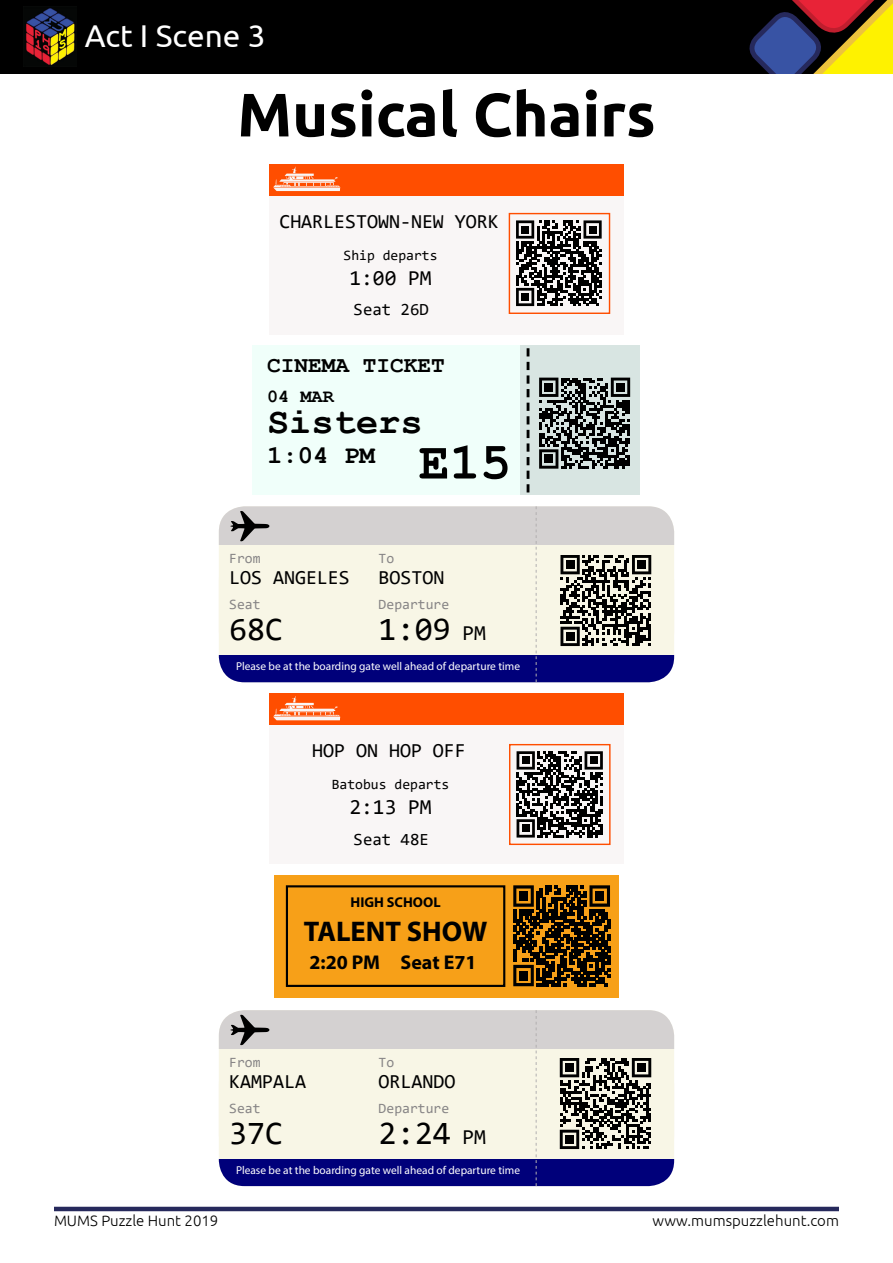
<style>
.page{position:relative;width:893px;height:1263px;background:#fff}
.page>*{position:absolute;margin:0;border:0;box-sizing:border-box;transform-origin:0 0}
.t1{font:700 61.2px "Ubuntu";color:#000}
.t2{font:700 51.3px "Courier New";color:#000}
.t3{font:700 37.05px "Courier New";color:#000}
.t4{font:32.85px "Consolas";color:#000}
.t5{font:31.5px "Ubuntu";color:#fff}
.t6{font:700 28.5px "Myriad Pro";color:#000}
.t7{font:700 25.65px "Courier New";color:#000}
.t8{font:700 22.8px "Courier New";color:#000}
.t9{font:21.3px "Consolas";color:#000}
.t10{font:19.95px "Consolas";color:#000}
.t11{font:700 19.95px "Myriad Pro";color:#000}
.t12{font:700 18.6px "Courier New";color:#000}
.t13{font:17.1px "Consolas";color:#000}
.t14{font:300 15px "Ubuntu";color:#000}
.t15{font:14.25px "Consolas";color:#878586}
.t16{font:14.25px "Consolas";color:#000}
.t17{font:700 14.25px "Myriad Pro";color:#000}
.t18{font:11.4px "Myriad Pro";color:#fff}
.s1{font-size:21.3px}
</style>
<div class="page">
<div style="left:0;top:0;width:893px;height:73px;background:#000"></div>
<svg style="left:749px;top:0;width:144px;height:73px"></svg>
<img style="left:26px;top:8px;width:49px;height:57px">
<hr style="left:54px;top:1207px;width:785px;height:4px;background:#26295c">
<div style="left:219px;top:506px;width:455px;height:151px;background:#f8f6e6;border-radius:26px"></div>
<div style="left:219px;top:506px;width:455px;height:39px;background:#d4d1d1"></div>
<div style="left:219px;top:555px;width:455px;height:127px;background:#f8f6e6;border-radius:26px"></div>
<div style="left:219px;top:655px;width:455px;height:27px;background:#00007a"></div>
<svg style="left:230px;top:511px;width:40px;height:30px"></svg>
<svg style="left:536px;top:507px;width:1px;height:175px"></svg>
<div style="left:219px;top:1010px;width:455px;height:151px;background:#f8f6e6;border-radius:26px"></div>
<div style="left:219px;top:1010px;width:455px;height:39px;background:#d4d1d1"></div>
<div style="left:219px;top:1059px;width:455px;height:127px;background:#f8f6e6;border-radius:26px"></div>
<div style="left:219px;top:1159px;width:455px;height:27px;background:#00007a"></div>
<svg style="left:230px;top:1015px;width:40px;height:30px"></svg>
<svg style="left:536px;top:1010px;width:1px;height:176px"></svg>
<div style="left:269px;top:164px;width:355px;height:170px;background:#f9f6f6"></div>
<div style="left:269px;top:164px;width:355px;height:32px;background:#ff4e00"></div>
<div style="left:509px;top:213px;width:101px;height:101px;border:1px solid #ff4e00"></div>
<svg style="left:273px;top:167px;width:67px;height:24px"></svg>
<div style="left:269px;top:694px;width:355px;height:170px;background:#f9f6f6"></div>
<div style="left:269px;top:694px;width:355px;height:31px;background:#ff4e00"></div>
<svg style="left:273px;top:696px;width:67px;height:24px"></svg>
<svg style="left:516px;top:220px;width:86px;height:86px"></svg>
<div style="left:521px;top:226px;width:8px;height:7px;background:#000"></div>
<div style="left:589px;top:226px;width:7px;height:7px;background:#000"></div>
<div style="left:521px;top:293px;width:8px;height:8px;background:#000"></div>
<div style="left:509px;top:744px;width:102px;height:101px;border:1px solid #ff4e00"></div>
<div style="left:253px;top:346px;width:387px;height:149px;background:#f0fffa"></div>
<div style="left:521px;top:346px;width:119px;height:149px;background:#d8e5e2"></div>
<svg style="left:527px;top:348px;width:2px;height:144px"></svg>
<svg style="left:539px;top:378px;width:91px;height:91px"></svg>
<div style="left:545px;top:383px;width:8px;height:8px;background:#000"></div>
<div style="left:616px;top:383px;width:9px;height:8px;background:#000"></div>
<div style="left:545px;top:455px;width:8px;height:8px;background:#000"></div>
<svg style="left:560px;top:555px;width:91px;height:91px"></svg>
<div style="left:566px;top:560px;width:8px;height:9px;background:#000"></div>
<div style="left:637px;top:560px;width:9px;height:9px;background:#000"></div>
<div style="left:566px;top:632px;width:8px;height:8px;background:#000"></div>
<svg style="left:517px;top:751px;width:86px;height:87px"></svg>
<div style="left:522px;top:756px;width:8px;height:8px;background:#000"></div>
<div style="left:590px;top:756px;width:8px;height:8px;background:#000"></div>
<div style="left:522px;top:824px;width:8px;height:8px;background:#000"></div>
<div style="left:274px;top:875px;width:345px;height:122px;background:#f7a018"></div>
<div style="left:286px;top:885px;width:219px;height:102px;border:2px solid #000"></div>
<svg style="left:513px;top:885px;width:97px;height:101px"></svg>
<div style="left:519px;top:891px;width:9px;height:10px;background:#000"></div>
<div style="left:595px;top:891px;width:9px;height:10px;background:#000"></div>
<div style="left:519px;top:971px;width:9px;height:9px;background:#000"></div>
<svg style="left:560px;top:1058px;width:91px;height:91px"></svg>
<div style="left:565px;top:1063px;width:9px;height:9px;background:#000"></div>
<div style="left:637px;top:1063px;width:9px;height:9px;background:#000"></div>
<div style="left:565px;top:1135px;width:9px;height:8px;background:#000"></div>
<p class="t5" style="left:85px;top:17px;width:182px">Act I Scene 3</p>
<p class="t1" style="left:237px;top:78px;width:420px">Musical Chairs</p>
<p class="t10" style="left:279px;top:207px;width:221px">CHARLESTOWN-NEW YORK</p>
<p class="t16" style="left:344px;top:245px;width:96px">Ship departs</p>
<p class="t9" style="left:349px;top:264px;width:84px">1:00 PM</p>
<p class="t13" style="left:354px;top:298px;width:77px">Seat 26D</p>
<p class="t8" style="left:267px;top:350px;width:179px">CINEMA TICKET</p>
<p class="t3" style="left:267px;top:398px;width:157px">Sisters</p>
<p class="t12" style="left:267px;top:385px;width:68px">04 MAR</p>
<p class="t7" style="left:267px;top:439px;width:109px">1:04 PM</p>
<p class="t2" style="left:419px;top:431px;width:94px">E15</p>
<p class="t15" style="left:229px;top:548px;width:33px">From</p>
<p class="t15" style="left:379px;top:548px;width:17px">To</p>
<p class="t10" style="left:229px;top:564px;width:122px">LOS ANGELES</p>
<p class="t10" style="left:379px;top:564px;width:67px">BOSTON</p>
<p class="t15" style="left:229px;top:594px;width:33px">Seat</p>
<p class="t15" style="left:379px;top:594px;width:72px">Departure</p>
<p class="t4" style="left:229px;top:607px;width:56px">68C</p>
<p class="t4" style="left:379px;top:607px;width:109px">1:09 <span class="s1">PM</span></p>
<p class="t18" style="left:236px;top:659px;width:285px">Please be at the boarding gate well ahead of departure time</p>
<p class="t10" style="left:312px;top:737px;width:155px">HOP ON HOP OFF</p>
<p class="t16" style="left:332px;top:774px;width:119px">Batobus departs</p>
<p class="t9" style="left:349px;top:793px;width:84px">2:13 PM</p>
<p class="t13" style="left:354px;top:827px;width:77px">Seat 48E</p>
<p class="t17" style="left:351px;top:893px;width:92px">HIGH SCHOOL</p>
<p class="t6" style="left:304px;top:913px;width:185px">TALENT SHOW</p>
<p class="t11" style="left:309px;top:949px;width:72px">2:20 PM</p>
<p class="t11" style="left:401px;top:949px;width:77px">Seat E71</p>
<p class="t15" style="left:229px;top:1052px;width:33px">From</p>
<p class="t15" style="left:379px;top:1052px;width:17px">To</p>
<p class="t10" style="left:229px;top:1068px;width:78px">KAMPALA</p>
<p class="t10" style="left:379px;top:1068px;width:78px">ORLANDO</p>
<p class="t15" style="left:229px;top:1098px;width:33px">Seat</p>
<p class="t15" style="left:379px;top:1098px;width:72px">Departure</p>
<p class="t4" style="left:229px;top:1110px;width:56px">37C</p>
<p class="t4" style="left:379px;top:1110px;width:109px">2:24 <span class="s1">PM</span></p>
<p class="t18" style="left:236px;top:1163px;width:285px">Please be at the boarding gate well ahead of departure time</p>
<p class="t14" style="left:54px;top:1211px;width:166px">MUMS Puzzle Hunt 2019</p>
<p class="t14" style="left:652px;top:1211px;width:188px">www.mumspuzzlehunt.com</p>
</div>
